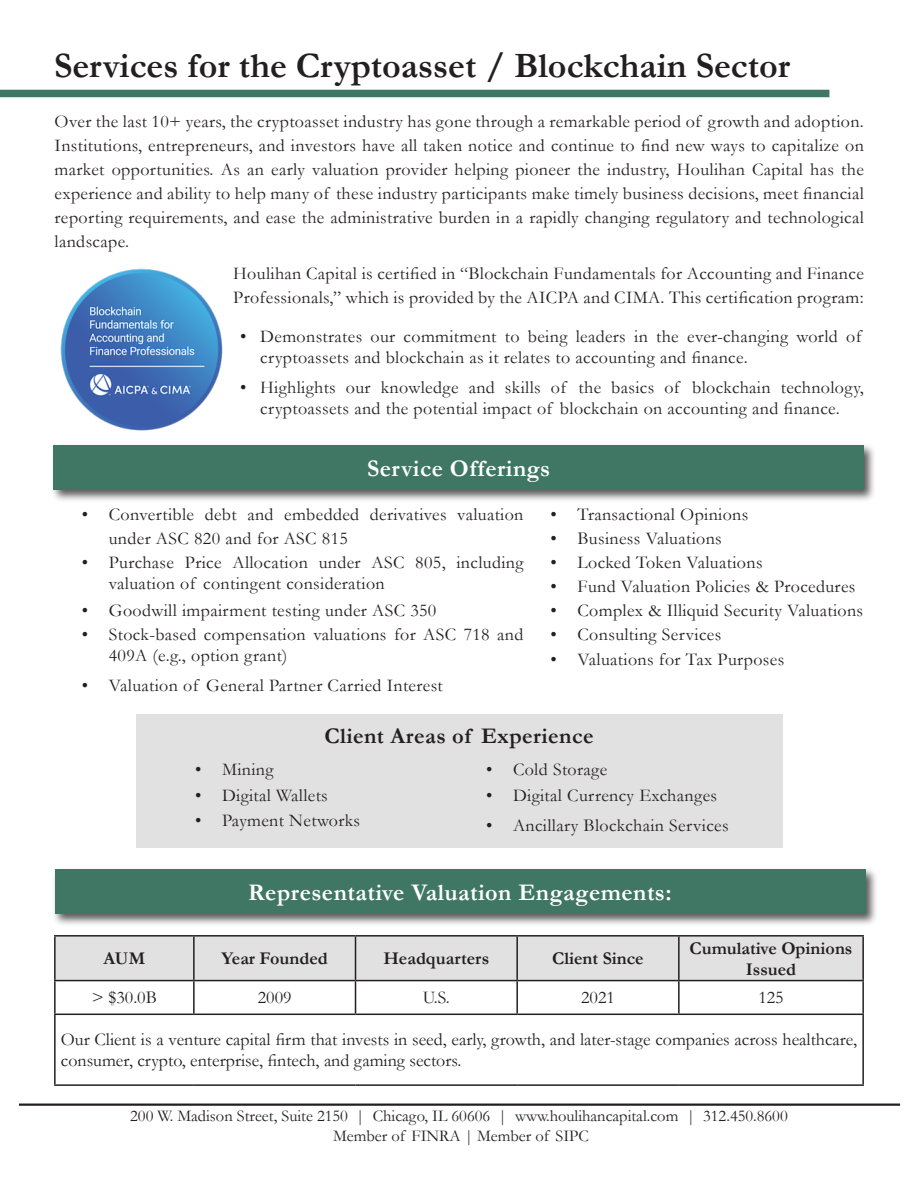
<style>
.page{position:relative;width:918px;height:1188px;background:#fff}
.page>*{position:absolute;margin:0;border:0;box-sizing:border-box;transform-origin:0 0}
.t1{font:700 36px "Garamond";color:#231f20}
.t2{font:700 24px "Garamond";letter-spacing:.02em;color:#fff}
.t3{font:700 22.5px "Garamond";letter-spacing:.02em;color:#231f20}
.t4{font:18px/24px "Garamond";letter-spacing:.02em;color:#231f20}
.t5{font:18px/21.6px "Garamond";color:#231f20}
.t6{font:700 18px/21px "Garamond";color:#231f20;text-align:center}
.t7{font:16.5px "Garamond";color:#231f20}
</style>
<div class="page">
<hr style="left:19px;top:1104px;width:881px;height:2px;background:#231f20">
<div style="left:0;top:90px;width:829px;height:7px;background:#3f7664"></div>
<div style="left:56px;top:937px;width:806px;height:43px;background:#e1e1e1"></div>
<hr style="left:54px;top:935px;width:140px;height:2px;background:#231f20">
<hr style="left:54px;top:937px;width:2px;height:43px;background:#231f20">
<hr style="left:194px;top:935px;width:162px;height:2px;background:#231f20">
<hr style="left:193px;top:937px;width:2px;height:43px;background:#231f20">
<hr style="left:356px;top:935px;width:161px;height:2px;background:#231f20">
<hr style="left:355px;top:937px;width:1px;height:43px;background:#231f20">
<hr style="left:517px;top:935px;width:162px;height:2px;background:#231f20">
<hr style="left:516px;top:937px;width:2px;height:43px;background:#231f20">
<hr style="left:679px;top:935px;width:185px;height:2px;background:#231f20">
<hr style="left:678px;top:937px;width:2px;height:43px;background:#231f20">
<hr style="left:862px;top:937px;width:2px;height:43px;background:#231f20">
<hr style="left:54px;top:980px;width:140px;height:1px;background:#231f20">
<hr style="left:54px;top:981px;width:2px;height:33px;background:#231f20">
<hr style="left:194px;top:980px;width:162px;height:1px;background:#231f20">
<hr style="left:193px;top:981px;width:2px;height:33px;background:#231f20">
<hr style="left:356px;top:980px;width:161px;height:1px;background:#231f20">
<hr style="left:355px;top:981px;width:1px;height:33px;background:#231f20">
<hr style="left:517px;top:980px;width:162px;height:1px;background:#231f20">
<hr style="left:516px;top:981px;width:2px;height:33px;background:#231f20">
<hr style="left:679px;top:980px;width:185px;height:1px;background:#231f20">
<hr style="left:678px;top:981px;width:2px;height:33px;background:#231f20">
<hr style="left:862px;top:981px;width:2px;height:33px;background:#231f20">
<hr style="left:54px;top:1014px;width:140px;height:1px;background:#231f20">
<hr style="left:54px;top:1015px;width:2px;height:69px;background:#231f20">
<hr style="left:194px;top:1014px;width:162px;height:1px;background:#231f20">
<hr style="left:356px;top:1014px;width:161px;height:1px;background:#231f20">
<hr style="left:517px;top:1014px;width:162px;height:1px;background:#231f20">
<hr style="left:679px;top:1014px;width:185px;height:1px;background:#231f20">
<hr style="left:862px;top:1015px;width:2px;height:69px;background:#231f20">
<hr style="left:54px;top:1084px;width:140px;height:2px;background:#231f20">
<hr style="left:194px;top:1084px;width:162px;height:2px;background:#231f20">
<hr style="left:356px;top:1084px;width:161px;height:2px;background:#231f20">
<hr style="left:517px;top:1084px;width:162px;height:2px;background:#231f20">
<hr style="left:679px;top:1084px;width:185px;height:2px;background:#231f20">
<div style="left:136px;top:714px;width:646px;height:134px;background:#e1e1e1"></div>
<div style="left:52px;top:867px;width:826px;height:60px;background:#231f20;opacity:.75"></div>
<div style="left:55px;top:870px;width:810px;height:44px;background:#3f7664"></div>
<img style="left:60px;top:268px;width:163px;height:163px">
<div style="left:50px;top:443px;width:827px;height:60px;background:#231f20;opacity:.75"></div>
<div style="left:54px;top:446px;width:810px;height:44px;background:#3f7664"></div>
<p class="t1" style="left:54px;top:42px;width:738px">Services for the Cryptoasset / Blockchain Sector</p>
<p class="t4" style="left:55px;top:109px;width:811px;text-align:justify">Over the last 10+ years, the cryptoasset industry has gone through a remarkable period of growth and adoption.<br>Institutions, entrepreneurs, and investors have all taken notice and continue to find new ways to capitalize on market opportunities. As an early valuation provider helping pioneer the industry, Houlihan Capital has the experience and ability to help many of these industry participants make timely business decisions, meet financial reporting requirements, and ease the administrative burden in a rapidly changing regulatory and technological landscape.</p>
<p class="t4" style="left:233px;top:261px;width:632px">Houlihan Capital is certified in “Blockchain Fundamentals for Accounting and Finance<br>Professionals,” which is provided by the AICPA and CIMA. This certification program:</p>
<p class="t4" style="left:260px;top:326px;width:603px;line-height:21px;text-indent:-20px">• Demonstrates our commitment to being leaders in the ever-changing world of cryptoassets and blockchain as it relates to accounting and finance.</p>
<p class="t4" style="left:240px;top:377px;width:625px;line-height:21px;text-align:center">• Highlights our knowledge and skills of the basics of blockchain technology, cryptoassets and the potential impact of blockchain on accounting and finance.</p>
<p class="t2" style="left:367px;top:452px;width:185px">Service Offerings</p>
<p class="t4" style="left:109px;top:502px;width:416px;text-indent:-27px">• Convertible debt and embedded derivatives valuation under ASC 820 and for ASC 815</p>
<p class="t4" style="left:109px;top:551px;width:416px;line-height:21px;text-indent:-27px">• Purchase Price Allocation under ASC 805, including valuation of contingent consideration</p>
<p class="t4" style="left:82px;top:598px;width:356px">• Goodwill impairment testing under ASC 350</p>
<p class="t4" style="left:109px;top:623px;width:416px;line-height:21px;text-indent:-27px">• Stock-based compensation valuations for ASC 718 and<br>409A (e.g., option grant)</p>
<p class="t4" style="left:82px;top:673px;width:363px">• Valuation of General Partner Carried Interest</p>
<p class="t4" style="left:551px;top:502px;width:199px">• Transactional Opinions</p>
<p class="t4" style="left:551px;top:526px;width:173px">• Business Valuations</p>
<p class="t4" style="left:551px;top:550px;width:214px">• Locked Token Valuations</p>
<p class="t4" style="left:551px;top:574px;width:306px">• Fund Valuation Policies &amp; Procedures</p>
<p class="t4" style="left:551px;top:598px;width:314px">• Complex &amp; Illiquid Security Valuations</p>
<p class="t4" style="left:551px;top:622px;width:172px">• Consulting Services</p>
<p class="t4" style="left:551px;top:647px;width:235px">• Valuations for Tax Purposes</p>
<p class="t3" style="left:324px;top:720px;width:271px">Client Areas of Experience</p>
<p class="t4" style="left:195px;top:757px;width:80px">• Mining</p>
<p class="t4" style="left:195px;top:782px;width:134px">• Digital Wallets</p>
<p class="t4" style="left:195px;top:808px;width:167px">• Payment Networks</p>
<p class="t4" style="left:486px;top:757px;width:123px">• Cold Storage</p>
<p class="t4" style="left:486px;top:782px;width:233px">• Digital Currency Exchanges</p>
<p class="t4" style="left:486px;top:812px;width:244px">• Ancillary Blockchain Services</p>
<p class="t2" style="left:248px;top:876px;width:425px">Representative Valuation Engagements:</p>
<p class="t6" style="left:104px;top:948px;width:43px">AUM</p>
<p class="t6" style="left:222px;top:948px;width:108px">Year Founded</p>
<p class="t6" style="left:383px;top:948px;width:107px">Headquarters</p>
<p class="t6" style="left:552px;top:948px;width:93px">Client Since</p>
<p class="t6" style="left:690px;top:937px;width:164px">Cumulative Opinions<br>Issued</p>
<p class="t4" style="left:92px;top:985px;width:66px">&gt; $30.0B</p>
<p class="t4" style="left:258px;top:985px;width:35px">2009</p>
<p class="t4" style="left:423px;top:985px;width:28px">U.S.</p>
<p class="t4" style="left:581px;top:985px;width:35px">2021</p>
<p class="t4" style="left:758px;top:985px;width:27px">125</p>
<p class="t5" style="left:61px;top:1028px;width:798px">Our Client is a venture capital firm that invests in seed, early, growth, and later-stage companies across healthcare, consumer, crypto, enterprise, fintech, and gaming sectors.</p>
<p class="t7" style="left:130px;top:1105px;width:659px">200 W. Madison Street, Suite 2150 | Chicago, IL 60606 | www.houlihancapital.com | 312.450.8600</p>
<p class="t7" style="left:333px;top:1124px;width:257px">Member of FINRA | Member of SIPC</p>
</div>
